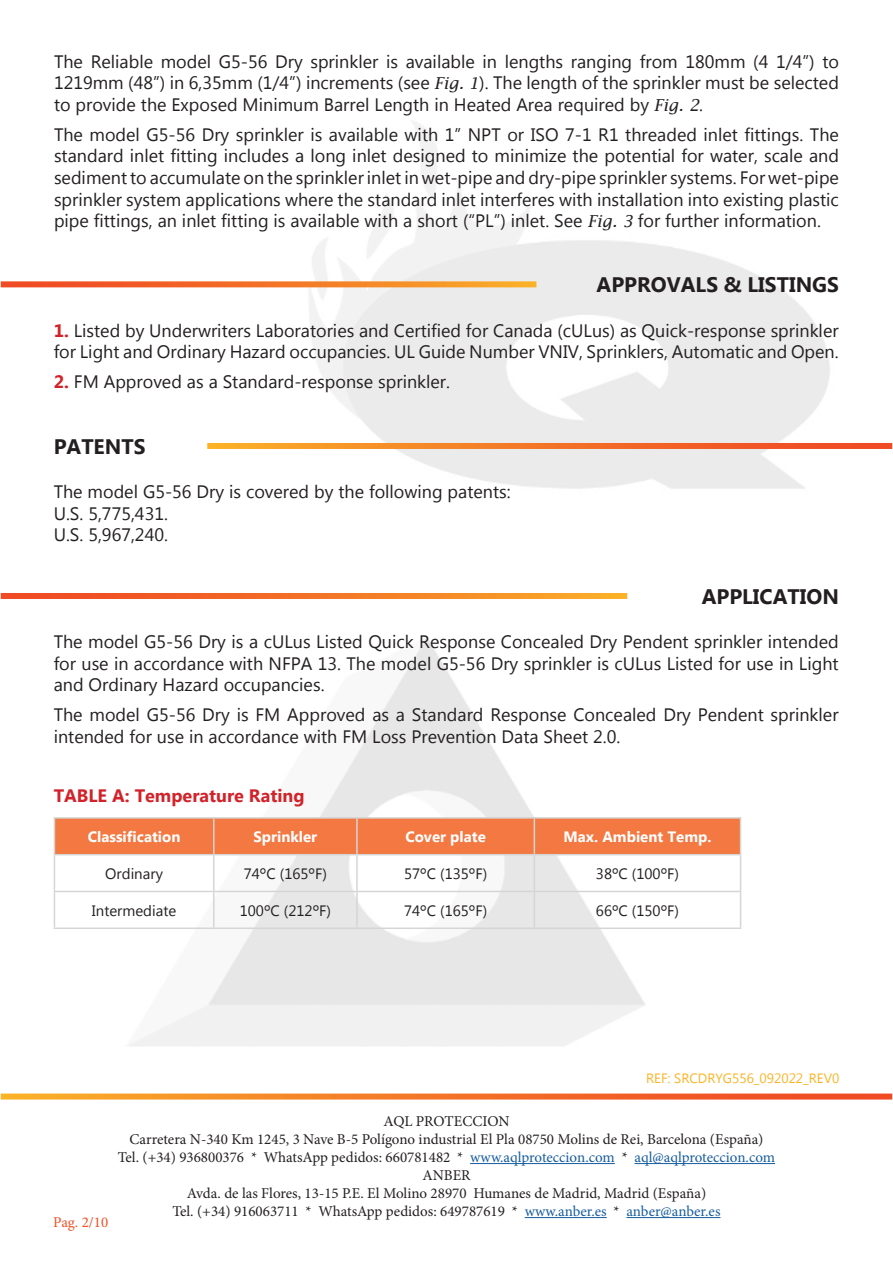
<style>
.page{position:relative;width:893px;height:1263px;background:#fff}
.page>*{position:absolute;margin:0;border:0;box-sizing:border-box;transform-origin:0 0}
.t1{font:700 21px "Microsoft New Tai Lue";color:#231f20}
.t2{font:18px/21.6px "Microsoft New Tai Lue";color:#231f20;text-align:justify}
.t3{font:700 18px "Microsoft New Tai Lue";color:#d1232a}
.t4{font:15px/18px "Minion Pro";color:#231f20;text-align:center}
.t5{font:15px "Microsoft New Tai Lue";color:#231f20}
.t6{font:700 15px "Microsoft New Tai Lue";color:#fff}
.t7{font:15px "Minion Pro";color:#f05126}
.t8{font:13.5px "Microsoft New Tai Lue";color:#fcb325}
.s1{font-family:"Lucida Fax";font-style:italic;font-size:16.5px}
.s2{font-weight:700;color:#d1232a}
.s3{color:#175d9e}
</style>
<div class="page">
<svg style="left:1px;top:1093px;width:891px;height:6px;background:#f4823a"></svg>
<hr style="left:470px;top:1163px;width:145px;height:1px;background:#175d9e">
<hr style="left:634px;top:1163px;width:141px;height:1px;background:#175d9e">
<hr style="left:525px;top:1217px;width:82px;height:1px;background:#175d9e">
<hr style="left:626px;top:1217px;width:94px;height:1px;background:#175d9e">
<svg style="left:1px;top:281px;width:535px;height:6px;background:#f47e33"></svg>
<svg style="left:1px;top:593px;width:626px;height:6px;background:#f47626"></svg>
<svg style="left:207px;top:443px;width:685px;height:6px;background:#f37626"></svg>
<div style="left:55px;top:819px;width:685px;height:35px;background:#f37842"></div>
<hr style="left:54px;top:855px;width:1px;height:36px;background:#d4d6d4">
<hr style="left:213px;top:855px;width:2px;height:36px;background:#d4d6d4">
<hr style="left:356px;top:855px;width:2px;height:36px;background:#d4d6d4">
<hr style="left:534px;top:855px;width:1px;height:36px;background:#d4d6d4">
<hr style="left:740px;top:855px;width:1px;height:36px;background:#d4d6d4">
<hr style="left:54px;top:891px;width:160px;height:1px;background:#d4d6d4">
<hr style="left:54px;top:892px;width:1px;height:35px;background:#d4d6d4">
<hr style="left:214px;top:891px;width:143px;height:1px;background:#d4d6d4">
<hr style="left:213px;top:892px;width:2px;height:35px;background:#d4d6d4">
<hr style="left:357px;top:891px;width:177px;height:1px;background:#d4d6d4">
<hr style="left:356px;top:892px;width:2px;height:35px;background:#d4d6d4">
<hr style="left:534px;top:891px;width:207px;height:1px;background:#d4d6d4">
<hr style="left:534px;top:892px;width:1px;height:35px;background:#d4d6d4">
<hr style="left:740px;top:892px;width:1px;height:35px;background:#d4d6d4">
<hr style="left:54px;top:927px;width:160px;height:2px;background:#d4d6d4">
<hr style="left:214px;top:927px;width:143px;height:2px;background:#d4d6d4">
<hr style="left:357px;top:927px;width:177px;height:2px;background:#d4d6d4">
<hr style="left:534px;top:927px;width:207px;height:2px;background:#d4d6d4">
<hr style="left:54px;top:819px;width:1px;height:35px;background:#d4d6d4">
<hr style="left:213px;top:819px;width:2px;height:35px;background:#d4d6d4">
<hr style="left:356px;top:819px;width:2px;height:35px;background:#d4d6d4">
<hr style="left:534px;top:819px;width:1px;height:35px;background:#d4d6d4">
<hr style="left:740px;top:819px;width:1px;height:35px;background:#d4d6d4">
<hr style="left:54px;top:817px;width:160px;height:2px;background:#d4d6d4">
<hr style="left:214px;top:817px;width:143px;height:2px;background:#d4d6d4">
<hr style="left:357px;top:817px;width:177px;height:2px;background:#d4d6d4">
<hr style="left:534px;top:817px;width:207px;height:2px;background:#d4d6d4">
<hr style="left:54px;top:854px;width:160px;height:1px;background:#d4d6d4">
<hr style="left:214px;top:854px;width:143px;height:1px;background:#d4d6d4">
<hr style="left:357px;top:854px;width:177px;height:1px;background:#d4d6d4">
<hr style="left:534px;top:854px;width:207px;height:1px;background:#d4d6d4">
<p class="t2" style="left:54px;top:52px;width:786px">The Reliable model G5-56 Dry sprinkler is available in lengths ranging from 180mm (4 1/4”) to 1219mm (48”) in 6,35mm (1/4”) increments (see <span class="s1">Fig. 1</span>). The length of the sprinkler must be selected to provide the Exposed Minimum Barrel Length in Heated Area required by <span class="s1">Fig. 2</span>.</p>
<p class="t2" style="left:54px;top:125px;width:786px">The model G5-56 Dry sprinkler is available with 1” NPT or ISO 7-1 R1 threaded inlet fittings. The standard inlet fitting includes a long inlet designed to minimize the potential for water, scale and sediment to accumulate on the sprinkler inlet in wet-pipe and dry-pipe sprinkler systems. For wet-pipe sprinkler system applications where the standard inlet interferes with installation into existing plastic pipe fittings, an inlet fitting is available with a short (“PL”) inlet. See <span class="s1">Fig. 3</span> for further information.</p>
<p class="t1" style="left:597px;top:273px;width:244px">APPROVALS &amp; LISTINGS</p>
<p class="t2" style="left:54px;top:321px;width:786px"><span class="s2">1.</span> Listed by Underwriters Laboratories and Certified for Canada (cULus) as Quick-response sprinkler for Light and Ordinary Hazard occupancies. UL Guide Number VNIV, Sprinklers, Automatic and Open.</p>
<p class="t2" style="left:54px;top:372px;width:398px"><span class="s2">2.</span> FM Approved as a Standard-response sprinkler.</p>
<p class="t1" style="left:54px;top:434px;width:93px">PATENTS</p>
<p class="t2" style="left:54px;top:482px;width:458px;text-align:left">The model G5-56 Dry is covered by the following patents:<br>U.S. 5,775,431.<br>U.S. 5,967,240.</p>
<p class="t1" style="left:702px;top:584px;width:139px">APPLICATION</p>
<p class="t2" style="left:54px;top:632px;width:786px">The model G5-56 Dry is a cULus Listed Quick Response Concealed Dry Pendent sprinkler intended for use in accordance with NFPA 13. The model G5-56 Dry sprinkler is cULus Listed for use in Light and Ordinary Hazard occupancies.</p>
<p class="t2" style="left:54px;top:706px;width:786px">The model G5-56 Dry is FM Approved as a Standard Response Concealed Dry Pendent sprinkler intended for use in accordance with FM Loss Prevention Data Sheet 2.0.</p>
<p class="t3" style="left:54px;top:785px;width:252px">TABLE A: Temperature Rating</p>
<p class="t6" style="left:88px;top:828px;width:94px">Classification</p>
<p class="t6" style="left:253px;top:828px;width:65px">Sprinkler</p>
<p class="t6" style="left:405px;top:828px;width:82px">Cover plate</p>
<p class="t6" style="left:563px;top:828px;width:149px">Max. Ambient Temp.</p>
<p class="t5" style="left:105px;top:865px;width:59px">Ordinary</p>
<p class="t5" style="left:244px;top:865px;width:85px">74ºC (165ºF)</p>
<p class="t5" style="left:404px;top:865px;width:85px">57ºC (135ºF)</p>
<p class="t5" style="left:596px;top:865px;width:85px">38ºC (100ºF)</p>
<p class="t5" style="left:92px;top:901px;width:86px">Intermediate</p>
<p class="t5" style="left:240px;top:901px;width:93px">100ºC (212ºF)</p>
<p class="t5" style="left:404px;top:901px;width:85px">74ºC (165ºF)</p>
<p class="t5" style="left:596px;top:901px;width:85px">66ºC (150ºF)</p>
<p class="t7" style="left:53px;top:1212px;width:57px">Pag. 2/10</p>
<p class="t8" style="left:646px;top:1071px;width:195px">REF: SRCDRYG556_092022_REV0</p>
<p class="t4" style="left:118px;top:1112px;width:659px">AQL PROTECCION<br>Carretera N-340 Km 1245, 3 Nave B-5 Polígono industrial El Pla 08750 Molins de Rei, Barcelona (España)<br>Tel. (+34) 936800376 * WhatsApp pedidos: 660781482 * <span class="s3">www.aqlproteccion.com</span> * <span class="s3">aql@aqlproteccion.com </span>ANBER<br>Avda. de las Flores, 13-15 P.E. El Molino 28970 Humanes de Madrid, Madrid (España)<br>Tel. (+34) 916063711 * WhatsApp pedidos: 649787619 * <span class="s3">www.anber.es</span> * <span class="s3">anber@anber.es</span></p>
</div>
